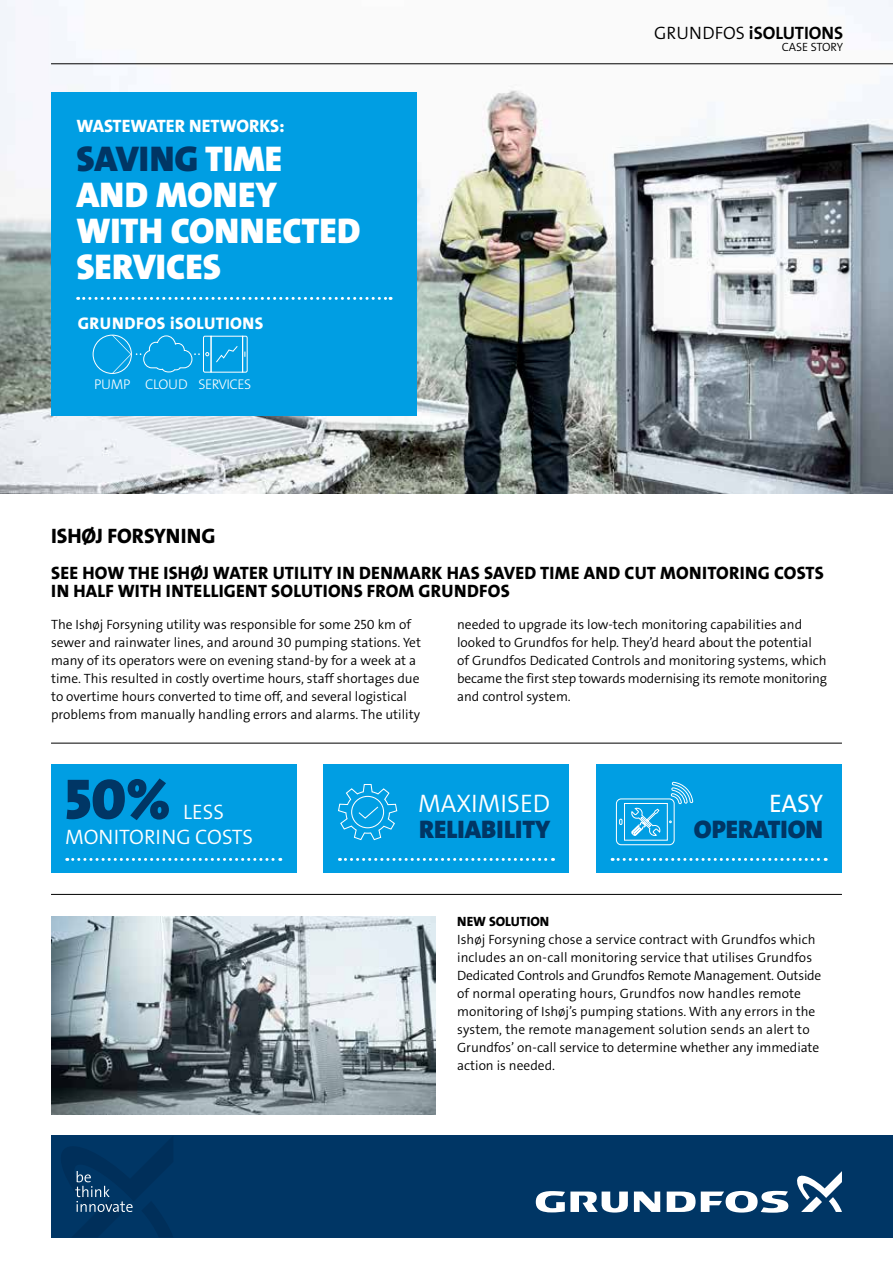
<style>
.page{position:relative;width:893px;height:1263px;background:#fff}
.page>*{position:absolute;margin:0;border:0;box-sizing:border-box;transform-origin:0 0}
.t1{font:57.75px "Grundfos The Sans V2 OT 9 BL";color:#003665}
.t2{font:36px/36px "Grundfos The Sans V2 OT 9 BL";color:#fff}
.t3{font:25.5px "Grundfos The Sans V2 OT 9 BL";color:#003665}
.t4{font:25.5px "Grundfos The Sans V2 OT 4 SL";color:#fff}
.t5{font:25.5px "Grundfos The Sans V2 OT 5 R";color:#fff}
.t6{font:21px/25.5px "Grundfos The Sans V2 OT 4 SL";color:#fff}
.t7{font:21px "Grundfos The Sans V2 OT 8 XB";color:#000}
.t8{font:18px/18px "Grundfos The Sans V2 OT 8 XB";letter-spacing:.015em;color:#000}
.t9{font:18px "Grundfos The Sans V2 OT 8 XB";color:#fff}
.t10{font:18px "Grundfos The Sans V2 OT 7 B";color:#000}
.t11{font:16.95px "Grundfos The Sans V2 OT 8 XB";letter-spacing:.03em;color:#fff}
.t12{font:14.1px "Grundfos The Sans V2 OT 3 L";letter-spacing:-.04em;color:#fff}
.t13{font:13.5px/18px "Grundfos The Sans V2 OT 4 SL";color:#000}
.t14{font:13.5px "Grundfos The Sans V2 OT 8 XB";color:#000}
.t15{font:12px "Grundfos The Sans V2 OT 4 SL";letter-spacing:-.015em;color:#000}
.s1{color:#003665}
.s2{font-family:"Grundfos The Sans V2 OT 4 SL"}
</style>
<div class="page">
<img style="left:0;top:0;width:893px;height:493px">
<hr style="left:51px;top:743px;width:791px;height:1px;background:#000">
<hr style="left:51px;top:894px;width:791px;height:1px;background:#000">
<div style="left:51px;top:92px;width:366px;height:324px;background:#009ee3"></div>
<svg style="left:78px;top:297px;width:313px;height:3px"></svg>
<img style="left:51px;top:916px;width:385px;height:199px">
<div style="left:93px;top:335px;width:39px;height:39px;border:1px solid #fff;border-radius:50%"></div>
<svg style="left:112px;top:335px;width:136px;height:39px"></svg>
<div style="left:51px;top:764px;width:246px;height:109px;background:#009ee3"></div>
<svg style="left:67px;top:858px;width:214px;height:3px"></svg>
<div style="left:596px;top:764px;width:246px;height:109px;background:#009ee3"></div>
<svg style="left:631px;top:807px;width:29px;height:29px"></svg>
<svg style="left:619px;top:819px;width:3px;height:6px"></svg>
<div style="left:616px;top:799px;width:58px;height:46px;border:1px solid #fff;border-radius:5px"></div>
<div style="left:624px;top:803px;width:44px;height:37px;border:1px solid #fff"></div>
<svg style="left:671px;top:782px;width:22px;height:22px"></svg>
<svg style="left:612px;top:858px;width:214px;height:3px"></svg>
<div style="left:324px;top:764px;width:245px;height:109px;background:#009ee3"></div>
<svg style="left:339px;top:858px;width:214px;height:3px"></svg>
<svg style="left:338px;top:784px;width:60px;height:57px"></svg>
<div style="left:51px;top:1135px;width:842px;height:102px;background:#003665"></div>
<svg style="left:634px;top:1191px;width:26px;height:21px"></svg>
<svg style="left:536px;top:1191px;width:92px;height:21px"></svg>
<svg style="left:667px;top:1191px;width:121px;height:22px"></svg>
<svg style="left:797px;top:1171px;width:45px;height:41px"></svg>
<svg style="left:61px;top:1137px;width:112px;height:100px"></svg>
<hr style="left:51px;top:63px;width:842px;height:1px;background:#000">
<h3 class="t9" style="left:77px;top:115px;width:210px">WASTEWATER NETWORKS:</h3>
<h2 class="t2" style="left:77px;top:141px;width:286px"><span class="s1">SAVING</span> TIME<br>AND MONEY<br>WITH CONNECTED<br>SERVICES</h2>
<p class="t11" style="left:78px;top:312px;width:187px">GRUNDFOS iSOLUTIONS</p>
<p class="t12" style="left:94px;top:375px;width:159px">PUMP CLOUD SERVICES</p>
<h3 class="t10" style="left:654px;top:21px;width:190px"><span class="s2">GRUNDFOS</span> iSOLUTIONS</h3>
<p class="t15" style="left:782px;top:39px;width:63px">CASE STORY</p>
<h3 class="t7" style="left:51px;top:523px;width:166px">ISHØJ FORSYNING</h3>
<h3 class="t8" style="left:51px;top:564px;width:774px">SEE HOW THE ISHØJ WATER UTILITY IN DENMARK HAS SAVED TIME AND CUT MONITORING COSTS<br>IN HALF WITH INTELLIGENT SOLUTIONS FROM GRUNDFOS</h3>
<p class="t13" style="left:51px;top:615px;width:371px">The Ishøj Forsyning utility was responsible for some 250 km of sewer and rainwater lines, and around 30 pumping stations. Yet many of its operators were on evening stand-by for a week at a time. This resulted in costly overtime hours, staff shortages due to overtime hours converted to time off, and several logistical problems from manually handling errors and alarms. The utility</p>
<p class="t13" style="left:457px;top:615px;width:371px">needed to upgrade its low-tech monitoring capabilities and looked to Grundfos for help. They’d heard about the potential of Grundfos Dedicated Controls and monitoring systems, which became the first step towards modernising its remote monitoring and control system.</p>
<h1 class="t1" style="left:65px;top:762px;width:107px">50%</h1>
<h3 class="t6" style="left:65px;top:799px;width:190px;text-indent:118px">LESS<br>MONITORING COSTS</h3>
<h3 class="t4" style="left:418px;top:787px;width:134px">MAXIMISED</h3>
<h3 class="t3" style="left:419px;top:813px;width:133px">RELIABILITY</h3>
<h3 class="t5" style="left:769px;top:787px;width:56px">EASY</h3>
<h3 class="t3" style="left:694px;top:813px;width:131px">OPERATION</h3>
<p class="t14" style="left:457px;top:913px;width:94px">NEW SOLUTION</p>
<p class="t13" style="left:457px;top:930px;width:366px">Ishøj Forsyning chose a service contract with Grundfos which includes an on-call monitoring service that utilises Grundfos Dedicated Controls and Grundfos Remote Management. Outside of normal operating hours, Grundfos now handles remote monitoring of Ishøj’s pumping stations. With any errors in the system, the remote management solution sends an alert to Grundfos’ on-call service to determine whether any immediate action is needed.</p>
</div>
